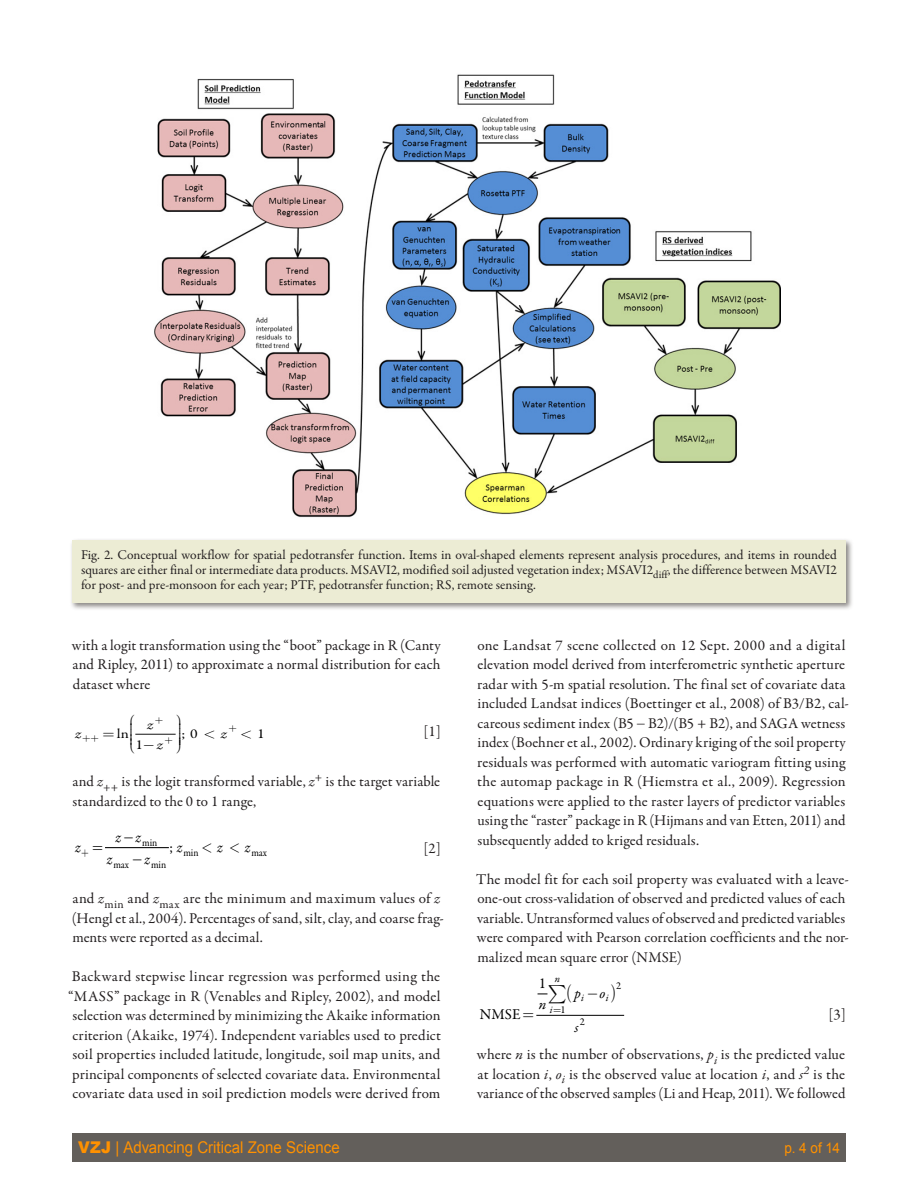
<style>
.page{position:relative;width:918px;height:1188px;background:#fff}
.page>*{position:absolute;margin:0;border:0;box-sizing:border-box;transform-origin:0 0}
.t1{font:16.2px "Arial";color:#ff9100;scale:.93 1}
.t2{font:italic 15.9px "Garamond Premr Pro";color:#000;scale:.89 1}
.t3{font:15.9px "Garamond Premr Pro";color:#000;scale:.89 1}
.t4{font:15.15px "Garamond Premr Pro";color:#000}
.t5{font:italic 15.15px "Garamond Premr Pro";color:#000}
.t6{font:15px/19.5px "Garamond Premr Pro";letter-spacing:.005em;color:#231f20}
.t7{font:14.55px "Arial";color:#ff9100;scale:.93 1}
.t8{font:13.65px "Garamond Premr Pro";color:#000;scale:1.14 1}
.t9{font:italic 13.65px "Garamond Premr Pro";color:#000;scale:1.14 1}
.t10{font:13.5px/15px "Garamond Premr Pro";color:#231f20;text-align:justify}
.t11{font:11.1px "Garamond Premr Pro";letter-spacing:-.005em;color:#000;scale:.89 1}
.t12{font:italic 10.65px "Garamond Premr Pro";color:#000}
.t13{font:10.65px "Garamond Premr Pro";color:#000}
.s1{font-style:italic}
.s2{font-weight:900}
</style>
<div class="page">
<div style="left:72px;top:1133px;width:774px;height:28px;background:#635f5b"></div>
<hr style="left:136px;top:734px;width:39px;height:1px;background:#000">
<hr style="left:106px;top:847px;width:62px;height:1px;background:#000">
<hr style="left:537px;top:1015px;width:87px;height:1px;background:#000">
<div style="left:70px;top:538px;width:784px;height:73px;background:#635f5b;opacity:.75"></div>
<div style="left:72px;top:540px;width:774px;height:63px;background:#ececd4"></div>
<img style="left:154px;top:74px;width:627px;height:444px">
<svg style="left:144px;top:733px;width:32px;height:2px"></svg>
<svg style="left:538px;top:993px;width:10px;height:2px"></svg>
<p class="t10" style="left:81px;top:547px;width:758px">Fig. 2. Conceptual workflow for spatial pedotransfer function. Items in oval-shaped elements represent analysis procedures, and items in rounded squares are either final or intermediate data products. MSAVI2, modified soil adjusted vegetation index; MSAVI2<sub>diff</sub>, the difference between MSAVI2 for post- and pre-monsoon for each year; PTF, pedotransfer function; RS, remote sensing.</p>
<p class="t6" style="left:72px;top:635px;width:370px;text-align:justify">with a logit transformation using the “boot” package in R (Canty and Ripley, 2011) to approximate a normal distribution for each dataset where</p>
<p class="t8" style="left:117px;top:725px;width:12px">ln</p>
<p class="t8" style="left:182px;top:725px;width:16px">; 0</p>
<p class="t8" style="left:257px;top:725px;width:8px">1</p>
<p class="t8" style="left:129px;top:737px;width:14px">➔1</p>
<p class="t9" style="left:147px;top:716px;width:7px">z</p>
<p class="t6" style="left:424px;top:722px;width:19px">[1]</p>
<p class="t6" style="left:73px;top:772px;width:369px">and <span class="s1">z</span><sub>++</sub> is the logit transformed variable, <span class="s1">z</span><sup>+</sup> is the target variable standardized to the 0 to 1 range,</p>
<p class="t11" style="left:142px;top:835px;width:19px">min</p>
<p class="t11" style="left:183px;top:845px;width:19px">min</p>
<p class="t11" style="left:251px;top:845px;width:19px">max</p>
<p class="t11" style="left:113px;top:858px;width:19px">max</p>
<p class="t11" style="left:151px;top:858px;width:19px">min</p>
<p class="t9" style="left:75px;top:725px;width:7px">z</p>
<p class="t9" style="left:221px;top:725px;width:7px">z</p>
<p class="t9" style="left:157px;top:736px;width:7px">z</p>
<p class="t2" style="left:116px;top:827px;width:31px">z z</p>
<p class="t6" style="left:424px;top:839px;width:19px">[2]</p>
<p class="t6" style="left:72px;top:889px;width:374px">and <span class="s1">z</span><sub>min</sub> and <span class="s1">z</span><sub>max</sub> are the minimum and maximum values of <span class="s1">z </span>(Hengl et al., 2004). Percentages of sand, silt, clay, and coarse frag&shy;ments were reported as a decimal.</p>
<p class="t6" style="left:68px;top:967px;width:374px;text-align:center">Backward stepwise linear regression was performed using the “MASS” package in R (Venables and Ripley, 2002), and model selection was determined by minimizing the Akaike information criterion (Akaike, 1974). Independent variables used to predict soil properties included latitude, longitude, soil map units, and principal components of selected covariate data. Environmental covariate data used in soil prediction models were derived from</p>
<p class="t2" style="left:75px;top:837px;width:8px">z</p>
<p class="t2" style="left:217px;top:837px;width:8px">z</p>
<p class="t2" style="left:245px;top:837px;width:8px">z</p>
<p class="t2" style="left:107px;top:849px;width:8px">z</p>
<p class="t2" style="left:144px;top:849px;width:8px">z</p>
<p class="t3" style="left:169px;top:837px;width:16px">; <span class="s1">z</span></p>
<p class="t6" style="left:477px;top:635px;width:373px">one Landsat 7 scene collected on 12 Sept. 2000 and a digital elevation model derived from interferometric synthetic aperture radar with 5-m spatial resolution. The final set of covariate data included Landsat indices (Boettinger et al., 2008) of B3/B2, cal&shy;careous sediment index (B5 B2)/(B5 + B2), and SAGA wetness index (Boehner et al., 2002). Ordinary kriging of the soil property residuals was performed with automatic variogram fitting using the automap package in R (Hiemstra et al., 2009). Regression equations were applied to the raster layers of predictor variables using the “raster” package in R (Hijmans and van Etten, 2011) and subsequently added to kriged residuals.</p>
<p class="t6" style="left:476px;top:869px;width:374px">The model fit for each soil property was evaluated with a leave&shy;one-out cross-validation of observed and predicted values of each variable. Untransformed values of observed and predicted variables were compared with Pearson correlation coefficients and the nor&shy;malized mean square error (NMSE)</p>
<p class="t13" style="left:616px;top:979px;width:7px">2</p>
<p class="t13" style="left:561px;top:1004px;width:7px">1</p>
<p class="t13" style="left:580px;top:1015px;width:7px">2</p>
<p class="t12" style="left:555px;top:972px;width:7px">n</p>
<p class="t4" style="left:539px;top:975px;width:9px">1</p>
<p class="t5" style="left:574px;top:983px;width:33px">p o</p>
<p class="t12" style="left:581px;top:991px;width:4px">i</p>
<p class="t12" style="left:606px;top:991px;width:4px">i</p>
<p class="t5" style="left:539px;top:995px;width:9px">n</p>
<p class="t12" style="left:550px;top:1003px;width:4px">i</p>
<p class="t6" style="left:829px;top:1005px;width:19px">[3]</p>
<p class="t6" style="left:477px;top:1045px;width:370px;text-align:justify">where <span class="s1">n</span> is the number of observations, <span class="s1">p</span><sub>i</sub> is the predicted value at location <span class="s1">i</span>, <span class="s1">o</span><sub>i</sub> is the observed value at location <span class="s1">i</span>, and <span class="s1">s</span><sup>2</sup> is the variance of the observed samples (Li and Heap, 2011). We followed</p>
<p class="t4" style="left:480px;top:1005px;width:42px">NMSE</p>
<p class="t5" style="left:575px;top:1018px;width:6px">s</p>
<p class="t1" style="left:78px;top:1136px;width:283px"><span class="s2">VZJ</span> | Advancing Critical Zone Science</p>
<p class="t7" style="left:784px;top:1138px;width:61px">p. 4 of 14</p>
</div>
